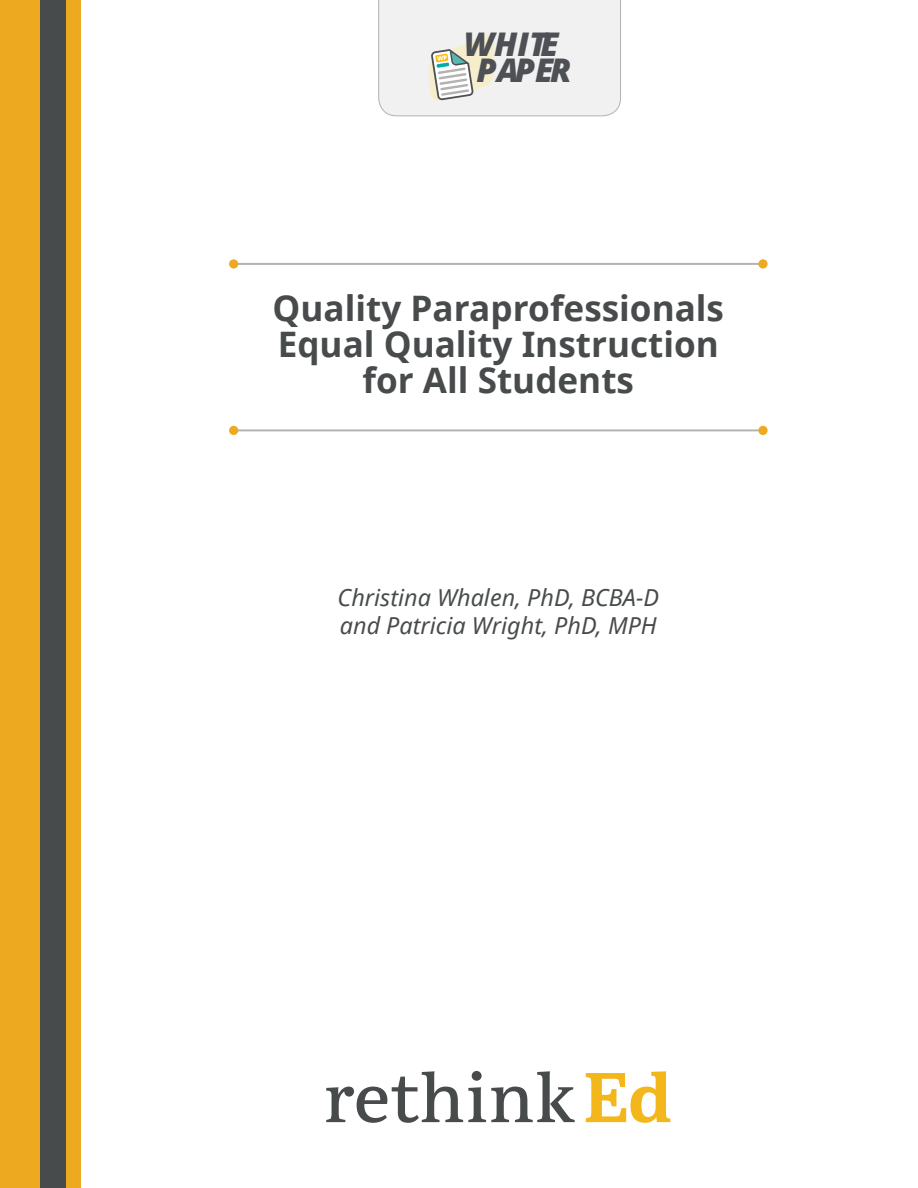
<style>
.page{position:relative;width:918px;height:1188px;background:#fff}
.page>*{position:absolute;margin:0;border:0;box-sizing:border-box;transform-origin:0 0}
.t1{font:700 35.1px/36px "Noto Sans";color:#484b4c;text-align:center}
.t2{font:italic 800 32.55px/26.7px "Open Sans";color:#4d5054;text-align:center}
.t3{font:italic 23.4px/28px "Noto Sans";color:#484b4c}
</style>
<div class="page">
<div style="left:0;top:0;width:81px;height:1188px;background:#eda920"></div>
<div style="left:40px;top:0;width:26px;height:1188px;background:#484b4c"></div>
<svg style="left:586px;top:1071px;width:84px;height:52px"></svg>
<svg style="left:326px;top:1071px;width:249px;height:52px"></svg>
<hr style="left:232px;top:263px;width:531px;height:2px;background:#b3b2b1">
<div style="left:229px;top:259px;width:9px;height:10px;background:#eda920;border-radius:50%"></div>
<svg style="left:758px;top:259px;width:10px;height:10px"></svg>
<hr style="left:232px;top:429px;width:531px;height:2px;background:#b3b2b1">
<div style="left:229px;top:426px;width:9px;height:9px;background:#eda920;border-radius:50%"></div>
<div style="left:758px;top:426px;width:10px;height:9px;background:#eda920;border-radius:50%"></div>
<svg style="left:378px;top:0;width:243px;height:116px"></svg>
<p class="t2" style="left:464px;top:29px;width:109px">WHITE<br>PAPER</p>
<p class="t1" style="left:273px;top:289px;width:453px">Quality Paraprofessionals<br>Equal Quality Instruction for All Students</p>
<p class="t3" style="left:338px;top:583px;width:323px">Christina Whalen, PhD, BCBA-D and Patricia Wright, PhD, MPH</p>
</div>
